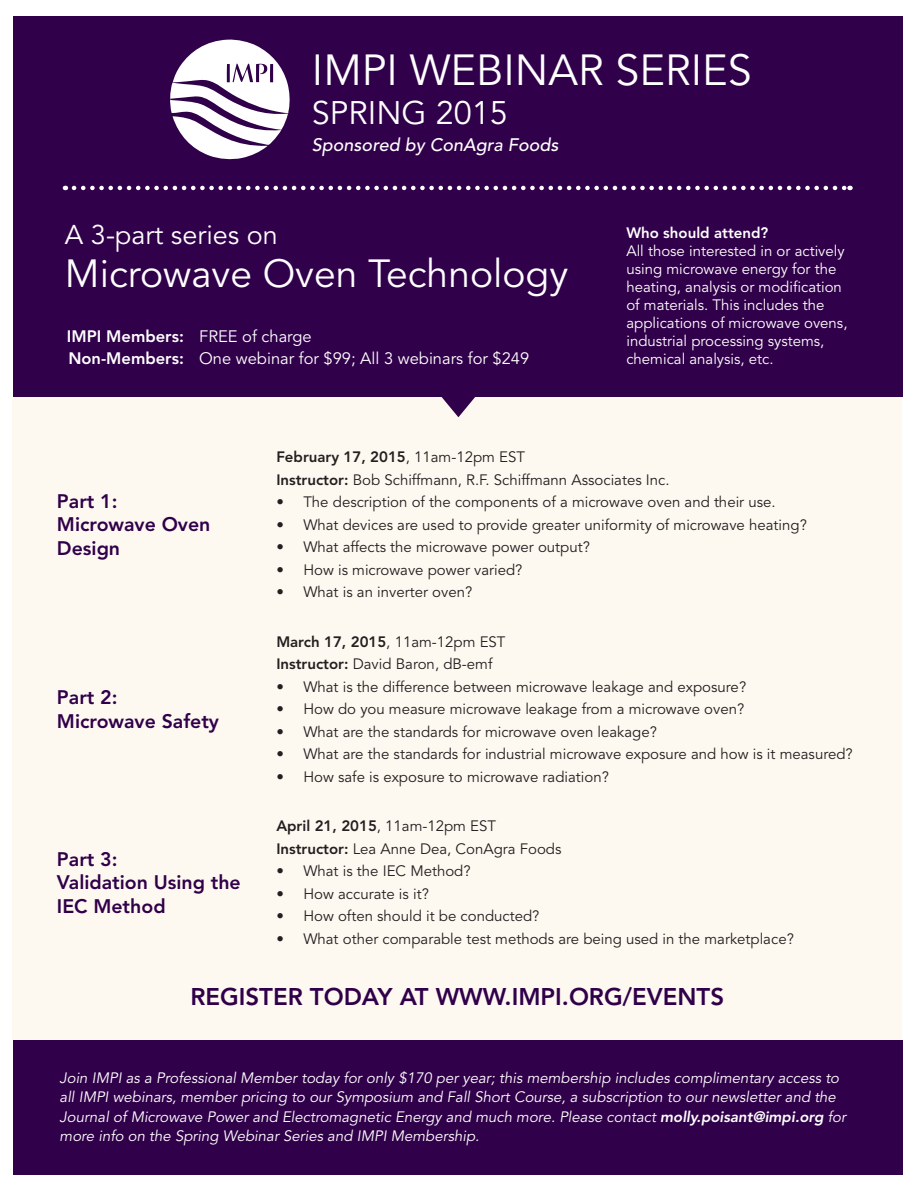
<style>
.page{position:relative;width:918px;height:1188px;background:#fff}
.page>*{position:absolute;margin:0;border:0;box-sizing:border-box;transform-origin:0 0}
.t1{font:43.2px "Avenir LT Std";color:#fff}
.t2{font:39px "Avenir LT Std";color:#fff}
.t3{font:32.4px "Avenir LT Std";color:#fff}
.t4{font:27px "Avenir LT Std";color:#fff}
.t5{font:800 24px "Avenir LT Std";color:#31004a}
.t6{font:800 19.5px/23.4px "Avenir LT Std";color:#31004a}
.t7{font:italic 500 18px "Avenir LT Std";color:#fff}
.t8{font:16.5px "Avenir LT Std";color:#fff}
.t9{font:800 16.5px "Avenir LT Std";color:#fff}
.t10{font:15px "Avenir LT Std";color:#231f20}
.t11{font:italic 15px/19.5px "Avenir LT Std";color:#fff}
.t12{font:15px/18px "Avenir LT Std";color:#fff}
.t13{font:800 15px "Avenir LT Std";color:#231f20}
.t14{font:800 15px "Avenir LT Std";color:#fff}
.s1{font-weight:400}
.s2{font-weight:800}
</style>
<div class="page">
<div style="left:14px;top:16px;width:889px;height:381px;background:#31004a"></div>
<div style="left:13px;top:397px;width:889px;height:643px;background:#fef9f0"></div>
<div style="left:14px;top:1040px;width:889px;height:134px;background:#31004a"></div>
<svg style="left:170px;top:40px;width:120px;height:119px"></svg>
<svg style="left:441px;top:397px;width:34px;height:20px"></svg>
<svg style="left:74px;top:186px;width:777px;height:4px"></svg>
<p class="t1" style="left:312px;top:45px;width:441px">IMPI WEBINAR SERIES</p>
<p class="t3" style="left:312px;top:94px;width:197px">SPRING 2015</p>
<p class="t7" style="left:312px;top:135px;width:248px">Sponsored by ConAgra Foods</p>
<p class="t4" style="left:65px;top:219px;width:214px">A 3-part series on</p>
<p class="t2" style="left:65px;top:251px;width:505px">Microwave Oven Technology</p>
<p class="t9" style="left:67px;top:326px;width:119px">IMPI Members:</p>
<p class="t9" style="left:68px;top:349px;width:117px">Non-Members:</p>
<p class="t8" style="left:199px;top:326px;width:114px">FREE of charge</p>
<p class="t8" style="left:199px;top:349px;width:332px">One webinar for $99; All 3 webinars for $249</p>
<p class="t14" style="left:626px;top:224px;width:143px">Who should attend?</p>
<p class="t12" style="left:626px;top:242px;width:223px">All those interested in or actively using microwave energy for the heating, analysis or modification of materials. This includes the applications of microwave ovens, industrial processing systems, chemical analysis, etc.</p>
<p class="t6" style="left:57px;top:490px;width:62px">Part 1:</p>
<p class="t6" style="left:57px;top:513px;width:155px">Microwave Oven<br>Design</p>
<p class="t6" style="left:57px;top:686px;width:62px">Part 2:</p>
<p class="t6" style="left:57px;top:709px;width:164px">Microwave Safety</p>
<p class="t6" style="left:57px;top:847px;width:62px">Part 3:</p>
<p class="t6" style="left:57px;top:871px;width:185px">Validation Using the<br>IEC Method</p>
<p class="t13" style="left:276px;top:448px;width:250px">February 17, 2015<span class="s1">, 11am-12pm EST</span></p>
<p class="t10" style="left:276px;top:471px;width:395px"><span class="s2">Instructor:</span> Bob Schiffmann, R.F. Schiffmann Associates Inc.</p>
<p class="t10" style="left:276px;top:493px;width:501px">• The description of the components of a microwave oven and their use.</p>
<p class="t10" style="left:276px;top:516px;width:532px">• What devices are used to provide greater uniformity of microwave heating?</p>
<p class="t10" style="left:276px;top:538px;width:315px">• What affects the microwave power output?</p>
<p class="t10" style="left:276px;top:561px;width:248px">• How is microwave power varied?</p>
<p class="t10" style="left:276px;top:583px;width:197px">• What is an inverter oven?</p>
<p class="t10" style="left:276px;top:633px;width:231px"><span class="s2">March 17, 2015</span>, 11am-12pm EST</p>
<p class="t10" style="left:276px;top:655px;width:218px"><span class="s2">Instructor:</span> David Baron, dB-emf</p>
<p class="t10" style="left:276px;top:678px;width:471px">• What is the difference between microwave leakage and exposure?</p>
<p class="t10" style="left:276px;top:700px;width:469px">• How do you measure microwave leakage from a microwave oven?</p>
<p class="t10" style="left:276px;top:723px;width:382px">• What are the standards for microwave oven leakage?</p>
<p class="t10" style="left:276px;top:745px;width:578px">• What are the standards for industrial microwave exposure and how is it measured?</p>
<p class="t10" style="left:276px;top:768px;width:334px">• How safe is exposure to microwave radiation?</p>
<p class="t10" style="left:276px;top:817px;width:221px"><span class="s2">April 21, 2015</span>, 11am-12pm EST</p>
<p class="t10" style="left:276px;top:840px;width:287px"><span class="s2">Instructor:</span> Lea Anne Dea, ConAgra Foods</p>
<p class="t10" style="left:276px;top:862px;width:196px">• What is the IEC Method?</p>
<p class="t10" style="left:276px;top:885px;width:154px">• How accurate is it?</p>
<p class="t10" style="left:276px;top:907px;width:265px">• How often should it be conducted?</p>
<p class="t10" style="left:276px;top:930px;width:519px">• What other comparable test methods are being used in the marketplace?</p>
<p class="t5" style="left:190px;top:983px;width:535px">REGISTER TODAY AT WWW.IMPI.ORG/EVENTS</p>
<p class="t11" style="left:60px;top:1068px;width:788px">Join IMPI as a Professional Member today for only $170 per year; this membership includes complimentary access to all IMPI webinars, member pricing to our Symposium and Fall Short Course, a subscription to our newsletter and the Journal of Microwave Power and Electromagnetic Energy and much more. Please contact <span class="s2">molly.poisant@impi.org</span> for more info on the Spring Webinar Series and IMPI Membership.</p>
</div>
